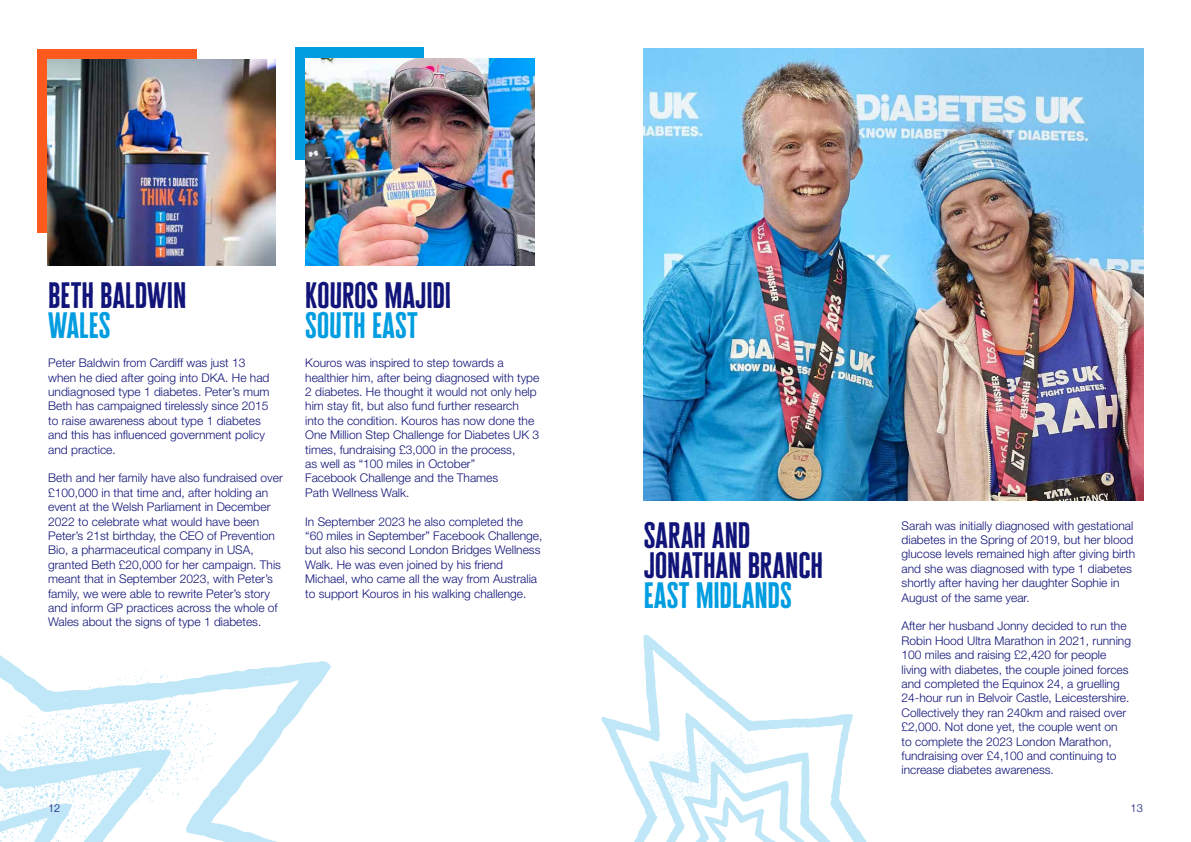
<style>
.page{position:relative;width:1191px;height:842px;background:#fff}
.page>*{position:absolute;margin:0;border:0;box-sizing:border-box;transform-origin:0 0}
.t1{font:700 30px/30px "Diabetes UK Cheddar";color:#111478}
.t2{font:700 30px "Diabetes UK Cheddar";letter-spacing:.005em;color:#009de0}
.t3{font:300 12px/14.4px "Helvetica Neue LT Std";color:#111478}
.t4{font:300 11px "Helvetica Neue LT Std";color:#111478}
</style>
<div class="page">
<svg style="left:0;top:655px;width:331px;height:187px"></svg>
<svg style="left:0;top:669px;width:216px;height:173px"></svg>
<div style="left:37px;top:49px;width:160px;height:183px;background:#ff5a1d"></div>
<img style="left:47px;top:59px;width:228px;height:206px">
<div style="left:295px;top:47px;width:129px;height:113px;background:#009de0"></div>
<img style="left:306px;top:59px;width:228px;height:206px">
<img style="left:643px;top:48px;width:500px;height:452px">
<svg style="left:601px;top:635px;width:265px;height:207px"></svg>
<svg style="left:636px;top:713px;width:194px;height:129px"></svg>
<h1 class="t1" style="left:48px;top:280px;width:140px">BETH BALDWIN</h1>
<h1 class="t2" style="left:48px;top:306px;width:64px">WALES</h1>
<p class="t3" style="left:48px;top:355px;width:223px">Peter Baldwin from Cardiff was just 13 when he died after going into DKA. He had undiagnosed type 1 diabetes. Peter’s mum Beth has campaigned tirelessly since 2015 to raise awareness about type 1 diabetes and this has influenced government policy and practice.</p>
<p class="t3" style="left:48px;top:471px;width:236px">Beth and her family have also fundraised over £100,000 in that time and, after holding an event at the Welsh Parliament in December 2022 to celebrate what would have been Peter’s 21st birthday, the CEO of Prevention Bio, a pharmaceutical company in USA, granted Beth £20,000 for her campaign. This meant that in September 2023, with Peter’s family, we were able to rewrite Peter’s story and inform GP practices across the whole of Wales about the signs of type 1 diabetes.</p>
<h1 class="t1" style="left:305px;top:280px;width:148px">KOUROS MAJIDI</h1>
<h1 class="t2" style="left:305px;top:306px;width:114px">SOUTH EAST</h1>
<p class="t3" style="left:305px;top:355px;width:236px">Kouros was inspired to step towards a healthier him, after being diagnosed with type 2 diabetes. He thought it would not only help him stay fit, but also fund further research into the condition. Kouros has now done the One Million Step Challenge for Diabetes UK 3 times, fundraising £3,000 in the process,<br>as well as “100 miles in October”<br>Facebook Challenge and the Thames<br>Path Wellness Walk.</p>
<p class="t3" style="left:305px;top:514px;width:239px">In September 2023 he also completed the “60 miles in September” Facebook Challenge, but also his second London Bridges Wellness Walk. He was even joined by his friend Michael, who came all the way from Australia to support Kouros in his walking challenge.</p>
<h1 class="t1" style="left:643px;top:520px;width:181px">SARAH AND<br>JONATHAN BRANCH</h1>
<h1 class="t2" style="left:643px;top:576px;width:150px">EAST MIDLANDS</h1>
<p class="t3" style="left:901px;top:518px;width:235px">Sarah was initially diagnosed with gestational diabetes in the Spring of 2019, but her blood glucose levels remained high after giving birth and she was diagnosed with type 1 diabetes shortly after having her daughter Sophie in August of the same year.</p>
<p class="t3" style="left:901px;top:619px;width:231px">After her husband Jonny decided to run the Robin Hood Ultra Marathon in 2021, running 100 miles and raising £2,420 for people living with diabetes, the couple joined forces and completed the Equinox 24, a gruelling 24-hour run in Belvoir Castle, Leicestershire.<br>Collectively they ran 240km and raised over £2,000. Not done yet, the couple went on<br>to complete the 2023 London Marathon, fundraising over £4,100 and continuing to increase diabetes awareness.</p>
<p class="t4" style="left:48px;top:801px;width:14px">12</p>
<p class="t4" style="left:1130px;top:801px;width:14px">13</p>
</div>
